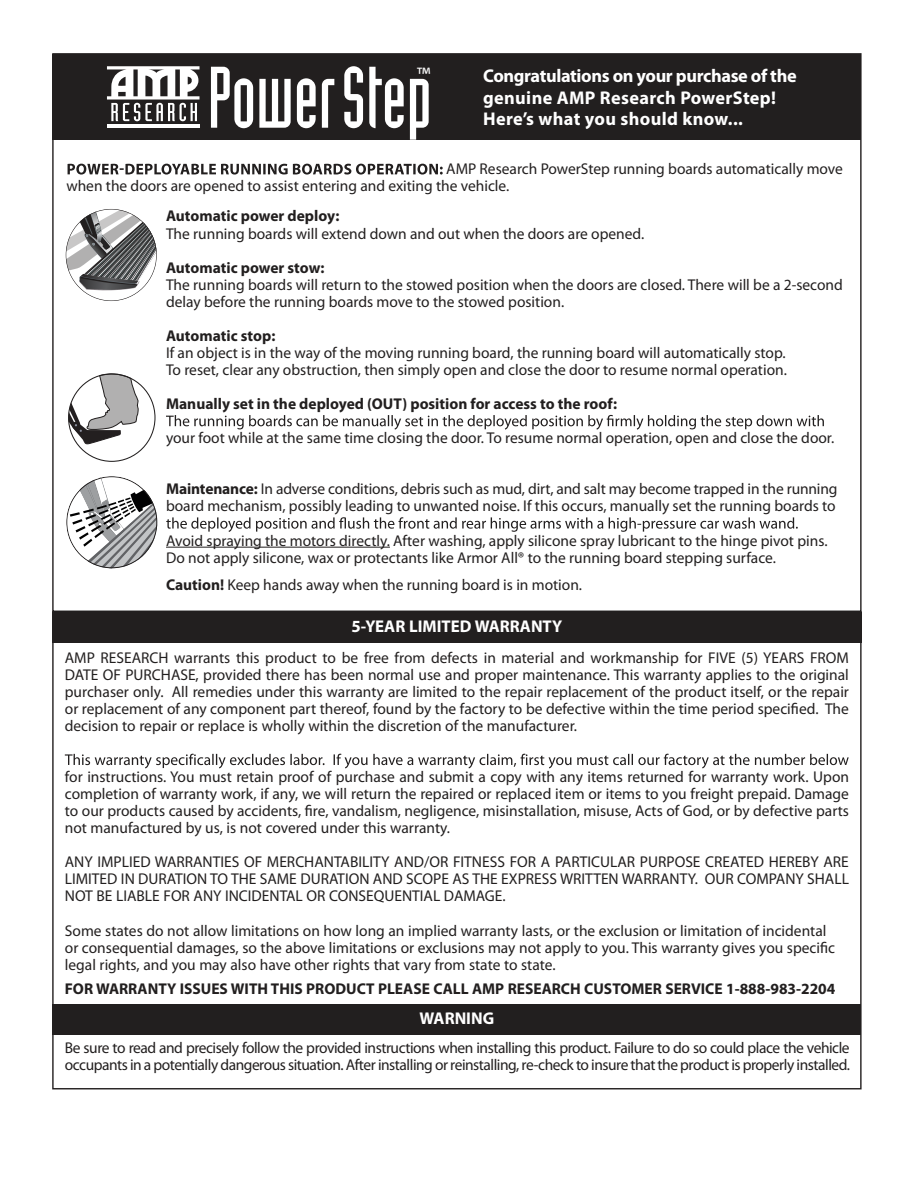
<style>
.page{position:relative;width:918px;height:1188px;background:#fff}
.page>*{position:absolute;margin:0;border:0;box-sizing:border-box;transform-origin:0 0}
.t1{font:22.8px "Myriad Pro";color:#fff}
.t2{font:700 18.45px/21.3px "Myriad Pro";letter-spacing:.01em;color:#fff}
.t3{font:700 17.1px "Myriad Pro";color:#fff}
.t4{font:15.6px/17.1px "Myriad Pro";color:#221f1f}
.t5{font:15.6px/17.1px "Myriad Pro";letter-spacing:-.03em;color:#221f1f}
.t6{font:700 15.6px "Myriad Pro";color:#221f1f}
.s1{font-weight:700}
</style>
<div class="page">
<svg style="left:66px;top:209px;width:91px;height:82px"></svg>
<svg style="left:66px;top:476px;width:91px;height:92px"></svg>
<svg style="left:69px;top:374px;width:70px;height:70px"></svg>
<div style="left:53px;top:54px;width:808px;height:86px;background:#221f1f"></div>
<svg style="left:211px;top:66px;width:218px;height:74px"></svg>
<svg style="left:107px;top:66px;width:93px;height:55px"></svg>
<hr style="left:107px;top:124px;width:92px;height:4px;background:#fff">
<hr style="left:166px;top:547px;width:224px;height:1px;background:#221f1f">
<svg style="left:166px;top:415px;width:658px;height:15px"></svg>
<svg style="left:166px;top:517px;width:632px;height:15px"></svg>
<svg style="left:65px;top:754px;width:784px;height:14px"></svg>
<div style="left:52px;top:612px;width:810px;height:30px;background:#221f1f"></div>
<div style="left:53px;top:1004px;width:808px;height:31px;background:#221f1f"></div>
<svg style="left:68px;top:164px;width:375px;height:11px"></svg>
<h1 class="t1" style="left:416px;top:67px;width:15px">™</h1>
<p class="t2" style="left:483px;top:67px;width:315px">Congratulations on your purchase of the genuine AMP Research PowerStep!<br>Here’s what you should know...</p>
<p class="t4" style="left:66px;top:162px;width:778px;text-indent:380px">AMP Research PowerStep running boards automatically move when the doors are opened to assist entering and exiting the vehicle.</p>
<p class="t6" style="left:166px;top:210px;width:175px">Automatic power deploy:</p>
<p class="t4" style="left:166px;top:226px;width:480px">The running boards will extend down and out when the doors are opened.</p>
<p class="t6" style="left:166px;top:261px;width:160px">Automatic power stow:</p>
<p class="t4" style="left:166px;top:277px;width:678px">The running boards will return to the stowed position when the doors are closed. There will be a 2-second delay before the running boards move to the stowed position.</p>
<p class="t6" style="left:166px;top:330px;width:111px">Automatic stop:</p>
<p class="t4" style="left:166px;top:345px;width:622px">If an object is in the way of the moving running board, the running board will automatically stop.<br>To reset, clear any obstruction, then simply open and close the door to resume normal operation.</p>
<p class="t6" style="left:166px;top:398px;width:453px">Manually set in the deployed (OUT) position for access to the roof:</p>
<p class="t4" style="left:166px;top:431px;width:670px">your foot while at the same time closing the door. To resume normal operation, open and close the door.</p>
<p class="t4" style="left:166px;top:482px;width:673px"><span class="s1">Maintenance:</span> In adverse conditions, debris such as mud, dirt, and salt may become trapped in the running board mechanism, possibly leading to unwanted noise. If this occurs, manually set the running boards to</p>
<p class="t4" style="left:166px;top:533px;width:663px">Avoid spraying the motors directly. After washing, apply silicone spray lubricant to the hinge pivot pins.<br>Do not apply silicone, wax or protectants like Armor All® to the running board stepping surface.</p>
<p class="t4" style="left:166px;top:577px;width:418px"><span class="s1">Caution!</span> Keep hands away when the running board is in motion.</p>
<p class="t3" style="left:352px;top:619px;width:212px">5-YEAR LIMITED WARRANTY</p>
<p class="t4" style="left:65px;top:650px;width:786px;text-align:justify">AMP RESEARCH warrants this product to be free from defects in material and workmanship for FIVE (5) YEARS FROM DATE OF PURCHASE, provided there has been normal use and proper maintenance. This warranty applies to the original purchaser only. All remedies under this warranty are limited to the repair replacement of the product itself, or the repair or replacement of any component part thereof, found by the factory to be defective within the time period specified. The decision to repair or replace is wholly within the discretion of the manufacturer.</p>
<p class="t4" style="left:65px;top:770px;width:786px;text-align:justify">for instructions. You must retain proof of purchase and submit a copy with any items returned for warranty work. Upon completion of warranty work, if any, we will return the repaired or replaced item or items to you freight prepaid. Damage to our products caused by accidents, fire, vandalism, negligence, misinstallation, misuse, Acts of God, or by defective parts not manufactured by us, is not covered under this warranty.</p>
<p class="t4" style="left:65px;top:855px;width:786px;text-align:justify">ANY IMPLIED WARRANTIES OF MERCHANTABILITY AND/OR FITNESS FOR A PARTICULAR PURPOSE CREATED HEREBY ARE LIMITED IN DURATION TO THE SAME DURATION AND SCOPE AS THE EXPRESS WRITTEN WARRANTY. OUR COMPANY SHALL NOT BE LIABLE FOR ANY INCIDENTAL OR CONSEQUENTIAL DAMAGE.</p>
<p class="t4" style="left:65px;top:923px;width:772px">Some states do not allow limitations on how long an implied warranty lasts, or the exclusion or limitation of incidental or consequential damages, so the above limitations or exclusions may not apply to you. This warranty gives you specific legal rights, and you may also have other rights that vary from state to state.</p>
<p class="t6" style="left:65px;top:983px;width:772px">FOR WARRANTY ISSUES WITH THIS PRODUCT PLEASE CALL AMP RESEARCH CUSTOMER SERVICE 1-888-983-2204</p>
<p class="t3" style="left:420px;top:1012px;width:76px">WARNING</p>
<p class="t5" style="left:65px;top:1040px;width:787px">Be sure to read and precisely follow the provided instructions when installing this product. Failure to do so could place the vehicle occupants in a potentially dangerous situation. After installing or reinstalling, re-check to insure that the product is properly installed.</p>
</div>
